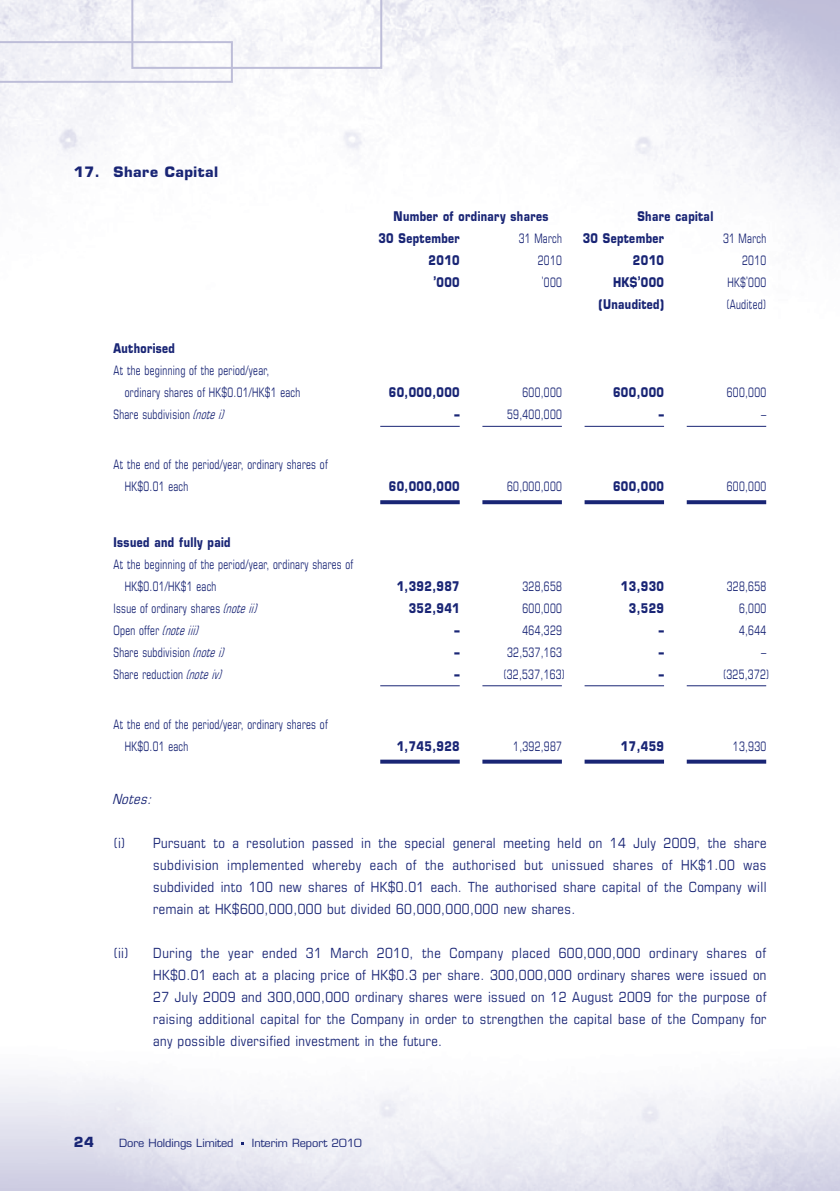
<style>
.page{position:relative;width:840px;height:1191px;background:#fff}
.page>*{position:absolute;margin:0;border:0;box-sizing:border-box;transform-origin:0 0}
.Notes{font:condensed 14px/22px "Eurostile LT Std";letter-spacing:.03em;color:#192575;text-align:justify}
.Notes_HD1{font:700 14px "Eurostile LT Std";letter-spacing:.035em;color:#192575}
.Notes-2{font:italic condensed 14px "Eurostile LT Std";color:#192575}
.t1{font:700 13.6px "Eurostile LT Std";color:#192575}
.Notes-3{font:condensed 13px/22px "Eurostile LT Std";letter-spacing:.03em;color:#192575;scale:.8 1}
.Notes-4{font:700 13px "Eurostile LT Std";letter-spacing:.035em;color:#192575;scale:.8 1}
.t2{font:11px "Eurostile LT Std";letter-spacing:-.005em;color:#192575}
.s1{font-style:italic}
</style>
<div class="page">
<img style="left:0;top:1078px;width:839px;height:113px">
<svg style="left:0;top:0;width:382px;height:83px"></svg>
<hr style="left:380px;top:426px;width:79px;height:1px;background:#192575">
<hr style="left:482px;top:426px;width:79px;height:1px;background:#192575">
<hr style="left:584px;top:426px;width:79px;height:1px;background:#192575">
<hr style="left:686px;top:426px;width:79px;height:1px;background:#192575">
<svg style="left:380px;top:500px;width:79px;height:4px"></svg>
<svg style="left:482px;top:500px;width:79px;height:4px"></svg>
<svg style="left:584px;top:500px;width:79px;height:4px"></svg>
<svg style="left:686px;top:500px;width:79px;height:4px"></svg>
<hr style="left:380px;top:685px;width:79px;height:1px;background:#192575">
<hr style="left:482px;top:685px;width:79px;height:1px;background:#192575">
<hr style="left:584px;top:685px;width:79px;height:1px;background:#192575">
<hr style="left:686px;top:685px;width:79px;height:1px;background:#192575">
<svg style="left:380px;top:759px;width:79px;height:4px"></svg>
<svg style="left:482px;top:759px;width:79px;height:4px"></svg>
<svg style="left:584px;top:759px;width:79px;height:4px"></svg>
<svg style="left:686px;top:759px;width:79px;height:4px"></svg>
<p class="Notes_HD1" style="left:74px;top:163px;width:146px">17. Share Capital</p>
<p class="Notes-4" style="left:113px;top:340px;width:78px">Authorised</p>
<p class="Notes-3" style="left:125px;top:359px;width:221px;text-indent:-11px">At the beginning of the period/year, ordinary shares of HK$0.01/HK$1 each</p>
<p class="Notes-4" style="left:393px;top:208px;width:195px">Number of ordinary shares</p>
<p class="Notes-4" style="left:637px;top:208px;width:96px">Share capital</p>
<p class="Notes-4" style="left:378px;top:230px;width:103px">30 September</p>
<p class="Notes-4" style="left:428px;top:252px;width:40px">2010</p>
<p class="Notes-4" style="left:582px;top:230px;width:103px">30 September</p>
<p class="Notes-4" style="left:632px;top:252px;width:40px">2010</p>
<p class="Notes-3" style="left:518px;top:227px;width:55px">31 March</p>
<p class="Notes-3" style="left:537px;top:249px;width:32px">2010</p>
<p class="Notes-3" style="left:722px;top:227px;width:55px">31 March</p>
<p class="Notes-3" style="left:741px;top:249px;width:32px">2010</p>
<p class="Notes-4" style="left:433px;top:274px;width:34px">’000</p>
<p class="Notes-3" style="left:541px;top:271px;width:26px">’000</p>
<p class="Notes-4" style="left:612px;top:274px;width:65px">HK$’000</p>
<p class="Notes-3" style="left:727px;top:271px;width:50px">HK$’000</p>
<p class="Notes-4" style="left:598px;top:296px;width:83px">(Unaudited)</p>
<p class="Notes-3" style="left:726px;top:293px;width:51px">(Audited)</p>
<p class="Notes-4" style="left:388px;top:384px;width:90px">60,000,000</p>
<p class="Notes-3" style="left:522px;top:381px;width:51px">600,000</p>
<p class="Notes-4" style="left:612px;top:384px;width:65px">600,000</p>
<p class="Notes-3" style="left:726px;top:381px;width:51px">600,000</p>
<p class="Notes-3" style="left:113px;top:403px;width:144px">Share subdivision <span class="s1">(notei)</span></p>
<p class="Notes-4" style="left:454px;top:406px;width:8px">–</p>
<p class="Notes-3" style="left:507px;top:403px;width:70px">59,400,000</p>
<p class="Notes-4" style="left:658px;top:406px;width:8px">–</p>
<p class="Notes-3" style="left:760px;top:403px;width:8px">–</p>
<p class="Notes-3" style="left:125px;top:453px;width:255px;text-indent:-11px">At the end of the period/year, ordinary shares of<br>HK$0.01 each</p>
<p class="Notes-4" style="left:388px;top:478px;width:90px">60,000,000</p>
<p class="Notes-3" style="left:507px;top:475px;width:70px">60,000,000</p>
<p class="Notes-4" style="left:612px;top:478px;width:65px">600,000</p>
<p class="Notes-3" style="left:726px;top:475px;width:51px">600,000</p>
<p class="Notes-4" style="left:113px;top:534px;width:148px">Issued and fully paid</p>
<p class="Notes-3" style="left:125px;top:553px;width:287px;text-indent:-11px">At the beginning of the period/year, ordinary shares of<br>HK$0.01/HK$1 each</p>
<p class="Notes-4" style="left:396px;top:578px;width:80px">1,392,987</p>
<p class="Notes-3" style="left:522px;top:575px;width:51px">328,658</p>
<p class="Notes-4" style="left:620px;top:578px;width:55px">13,930</p>
<p class="Notes-3" style="left:726px;top:575px;width:51px">328,658</p>
<p class="Notes-3" style="left:113px;top:597px;width:185px">Issue of ordinary shares <span class="s1">(noteii)</span></p>
<p class="Notes-4" style="left:408px;top:600px;width:65px">352,941</p>
<p class="Notes-3" style="left:522px;top:597px;width:51px">600,000</p>
<p class="Notes-4" style="left:628px;top:600px;width:45px">3,529</p>
<p class="Notes-3" style="left:738px;top:597px;width:35px">6,000</p>
<p class="Notes-3" style="left:113px;top:619px;width:112px">Open offer <span class="s1">(noteiii)</span></p>
<p class="Notes-4" style="left:454px;top:622px;width:8px">–</p>
<p class="Notes-3" style="left:522px;top:619px;width:51px">464,329</p>
<p class="Notes-4" style="left:658px;top:622px;width:8px">–</p>
<p class="Notes-3" style="left:738px;top:619px;width:35px">4,644</p>
<p class="Notes-3" style="left:113px;top:641px;width:144px">Share subdivision <span class="s1">(notei)</span></p>
<p class="Notes-4" style="left:454px;top:644px;width:8px">–</p>
<p class="Notes-3" style="left:507px;top:641px;width:70px">32,537,163</p>
<p class="Notes-4" style="left:658px;top:644px;width:8px">–</p>
<p class="Notes-3" style="left:760px;top:641px;width:8px">–</p>
<p class="Notes-3" style="left:113px;top:663px;width:141px">Share reduction <span class="s1">(noteiv)</span></p>
<p class="Notes-4" style="left:454px;top:666px;width:8px">–</p>
<p class="Notes-3" style="left:503px;top:663px;width:78px">(32,537,163)</p>
<p class="Notes-4" style="left:658px;top:666px;width:8px">–</p>
<p class="Notes-3" style="left:722px;top:663px;width:59px">(325,372)</p>
<p class="Notes-3" style="left:125px;top:713px;width:255px;text-indent:-11px">At the end of the period/year, ordinary shares of<br>HK$0.01 each</p>
<p class="Notes-4" style="left:396px;top:738px;width:80px">1,745,928</p>
<p class="Notes-3" style="left:513px;top:735px;width:62px">1,392,987</p>
<p class="Notes-4" style="left:620px;top:738px;width:55px">17,459</p>
<p class="Notes-3" style="left:732px;top:735px;width:43px">13,930</p>
<p class="Notes-2" style="left:112px;top:790px;width:45px">Notes:</p>
<p class="Notes" style="left:153px;top:832px;width:614px;text-indent:-40px">(i) Pursuant to a resolution passed in the special general meeting held on 14 July 2009, the share subdivision implemented whereby each of the authorised but unissued shares of HK$1.00 was subdivided into 100 new shares of HK$0.01 each. The authorised share capital of the Company will remain at HK$600,000,000 but divided 60,000,000,000 new shares.</p>
<p class="Notes" style="left:153px;top:942px;width:614px;text-indent:-40px">(ii) During the year ended 31 March 2010, the Company placed 600,000,000 ordinary shares of HK$0.01 each at a placing price of HK$0.3 per share. 300,000,000 ordinary shares were issued on 27 July 2009 and 300,000,000 ordinary shares were issued on 12 August 2009 for the purpose of raising additional capital for the Company in order to strengthen the capital base of the Company for any possible diversified investment in the future.</p>
<p class="t1" style="left:74px;top:1133px;width:22px">24</p>
<p class="t2" style="left:119px;top:1136px;width:116px">Dore Holdings Limited</p>
<p class="t2" style="left:252px;top:1136px;width:111px">Interim Report 2010</p>
</div>
